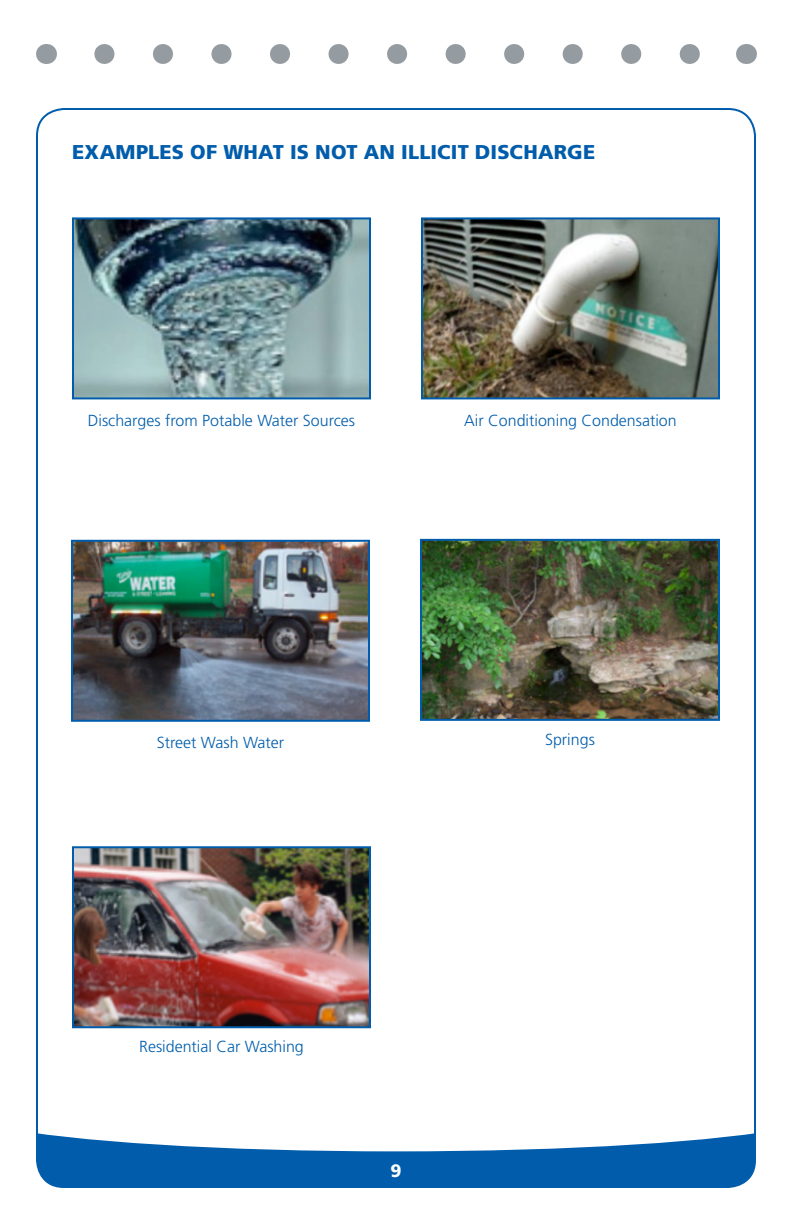
<style>
.page{position:relative;width:792px;height:1224px;background:#fff}
.page>*{position:absolute;margin:0;border:0;box-sizing:border-box;transform-origin:0 0}
.t1{font:900 20px "Frutiger LT Std";letter-spacing:.01em;color:#015dab}
.t2{font:900 18px "Frutiger LT Std";color:#fff}
.t3{font:300 16px "Frutiger LT Std";color:#015dab}
</style>
<div class="page">
<svg style="left:38px;top:1133px;width:717px;height:54px;fill:#015dab"></svg>
<svg style="left:104px;top:44px;width:596px;height:20px"></svg>
<svg style="left:46px;top:44px;width:1px;height:20px"></svg>
<svg style="left:746px;top:44px;width:1px;height:20px"></svg>
<img style="left:75px;top:220px;width:293px;height:176px">
<div style="left:72px;top:217px;width:299px;height:182px;border:2px solid #015dab"></div>
<img style="left:424px;top:220px;width:293px;height:176px">
<div style="left:421px;top:217px;width:299px;height:182px;border:2px solid #015dab"></div>
<img style="left:74px;top:543px;width:293px;height:176px">
<div style="left:71px;top:540px;width:299px;height:182px;border:2px solid #015dab"></div>
<img style="left:423px;top:542px;width:294px;height:176px">
<div style="left:420px;top:539px;width:300px;height:182px;border:2px solid #015dab"></div>
<img style="left:75px;top:849px;width:293px;height:176px">
<div style="left:72px;top:846px;width:299px;height:182px;border:2px solid #015dab"></div>
<p class="t1" style="left:72px;top:140px;width:525px">EXAMPLES OF WHAT IS NOT AN ILLICIT DISCHARGE</p>
<p class="t3" style="left:88px;top:411px;width:269px">Discharges from Potable Water Sources</p>
<p class="t3" style="left:464px;top:411px;width:214px">Air Conditioning Condensation</p>
<p class="t3" style="left:157px;top:733px;width:129px">Street Wash Water</p>
<p class="t3" style="left:545px;top:730px;width:51px">Springs</p>
<p class="t3" style="left:139px;top:1038px;width:166px">Residential Car Washing</p>
<p class="t2" style="left:390px;top:1160px;width:13px">9</p>
</div>
